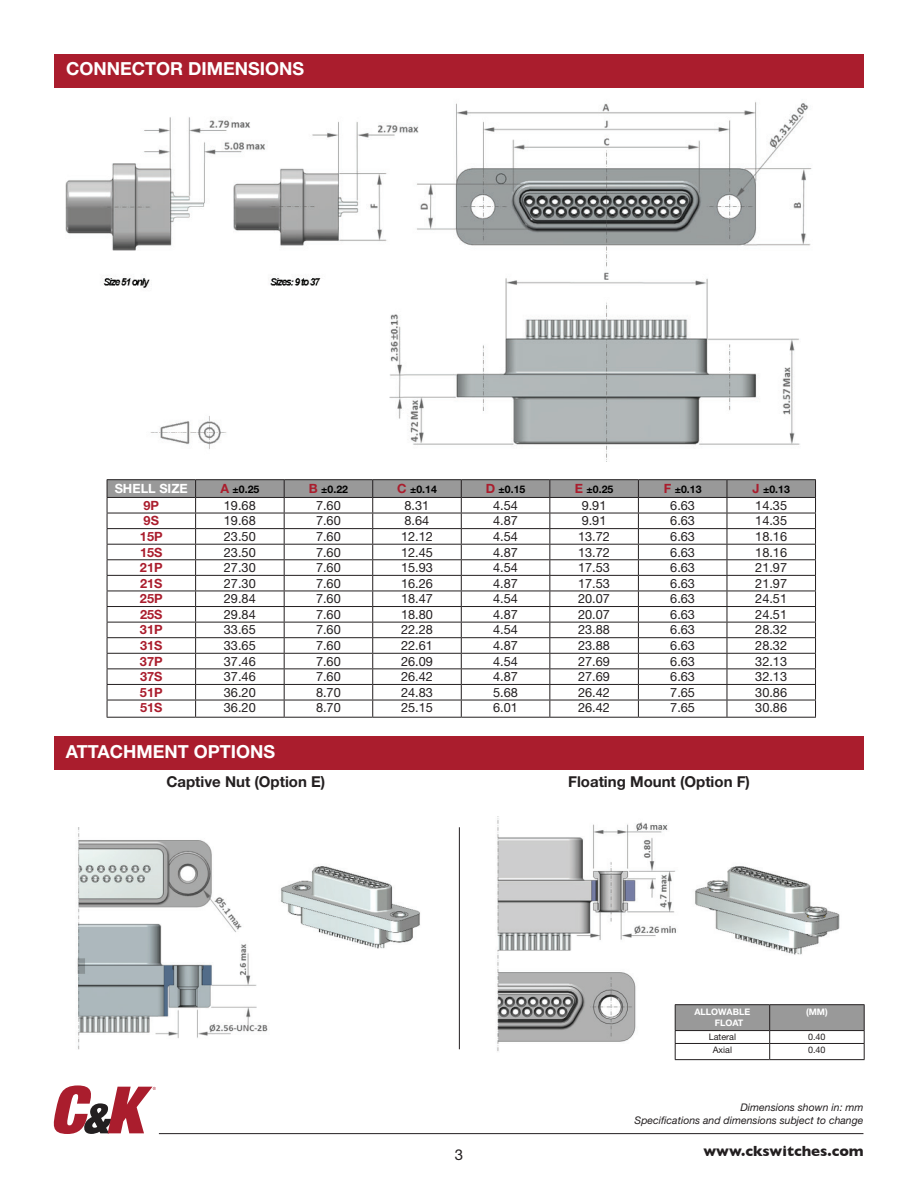
<style>
.page{position:relative;width:918px;height:1188px;background:#fff}
.page>*{position:absolute;margin:0;border:0;box-sizing:border-box;transform-origin:0 0}
.t1{font:700 18px "Helvetica Neue LT Std";color:#fff}
.t2{font:700 15px "Helvetica Neue LT Std";color:#231f20}
.t3{font:700 15px "Gill Sans";color:#231f20}
.t4{font:15px "Helvetica Neue LT Std";color:#231f20}
.t5{font:12.75px "Helvetica Neue LT Std";color:#231f20}
.t6{font:700 12.75px "Helvetica Neue LT Std";color:#aa1d2d}
.t7{font:700 12.75px "Helvetica Neue LT Std";color:#fff}
.t8{font:italic 10.5px/12.6px "Helvetica Neue LT Std";color:#231f20;text-align:right}
.t9{font:700 10.5px "Helvetica Neue LT Std";color:#000}
.t10{font:9px "Helvetica Neue LT Std";color:#231f20}
.t11{font:700 9px/10.8px "Helvetica Neue LT Std";color:#fff}
.s1{font-size:12.75px;color:#aa1d2d}
</style>
<div class="page">
<div style="left:54px;top:54px;width:810px;height:33px;background:#aa1d2d"></div>
<div style="left:54px;top:736px;width:810px;height:33px;background:#aa1d2d"></div>
<img style="left:65px;top:102px;width:747px;height:360px">
<svg style="left:54px;top:1085px;width:102px;height:49px"></svg>
<hr style="left:159px;top:1133px;width:704px;height:1px;background:#231f20">
<hr style="left:107px;top:479px;width:89px;height:1px;background:#231f20">
<hr style="left:196px;top:479px;width:88px;height:1px;background:#231f20">
<hr style="left:284px;top:479px;width:89px;height:1px;background:#231f20">
<hr style="left:373px;top:479px;width:88px;height:1px;background:#231f20">
<hr style="left:461px;top:479px;width:89px;height:1px;background:#231f20">
<hr style="left:550px;top:479px;width:88px;height:1px;background:#231f20">
<hr style="left:638px;top:479px;width:89px;height:1px;background:#231f20">
<hr style="left:727px;top:479px;width:89px;height:1px;background:#231f20">
<svg style="left:107px;top:480px;width:709px;height:237px"></svg>
<hr style="left:107px;top:717px;width:89px;height:1px;background:#231f20">
<hr style="left:196px;top:717px;width:88px;height:1px;background:#231f20">
<hr style="left:284px;top:717px;width:89px;height:1px;background:#231f20">
<hr style="left:373px;top:717px;width:88px;height:1px;background:#231f20">
<hr style="left:461px;top:717px;width:89px;height:1px;background:#231f20">
<hr style="left:550px;top:717px;width:88px;height:1px;background:#231f20">
<hr style="left:638px;top:717px;width:89px;height:1px;background:#231f20">
<hr style="left:727px;top:717px;width:89px;height:1px;background:#231f20">
<img style="left:77px;top:827px;width:343px;height:222px">
<hr style="left:459px;top:827px;width:1px;height:222px;background:#231f20">
<img style="left:497px;top:816px;width:343px;height:238px">
<hr style="left:675px;top:1059px;width:95px;height:1px;background:#231f20">
<hr style="left:770px;top:1059px;width:95px;height:1px;background:#231f20">
<hr style="left:675px;top:1004px;width:95px;height:1px;background:#231f20">
<hr style="left:770px;top:1004px;width:95px;height:1px;background:#231f20">
<svg style="left:675px;top:1005px;width:190px;height:54px"></svg>
<h1 class="t1" style="left:66px;top:58px;width:240px">CONNECTOR DIMENSIONS</h1>
<p class="t7" style="left:115px;top:481px;width:75px">SHELL SIZE</p>
<p class="t9" style="left:220px;top:483px;width:41px"><span class="s1">A</span> ±0.25</p>
<p class="t9" style="left:309px;top:483px;width:41px"><span class="s1">B</span> ±0.22</p>
<p class="t9" style="left:397px;top:483px;width:41px"><span class="s1">C</span> ±0.14</p>
<p class="t9" style="left:486px;top:483px;width:41px"><span class="s1">D</span> ±0.15</p>
<p class="t9" style="left:575px;top:483px;width:40px"><span class="s1">E</span> ±0.25</p>
<p class="t9" style="left:664px;top:483px;width:39px"><span class="s1">F</span> ±0.13</p>
<p class="t9" style="left:753px;top:483px;width:39px"><span class="s1">J</span> ±0.13</p>
<p class="t6" style="left:143px;top:497px;width:17px">9P</p>
<p class="t5" style="left:224px;top:498px;width:33px">19.68</p>
<p class="t5" style="left:316px;top:498px;width:26px">7.60</p>
<p class="t5" style="left:405px;top:498px;width:26px">8.31</p>
<p class="t5" style="left:493px;top:498px;width:26px">4.54</p>
<p class="t5" style="left:582px;top:498px;width:26px">9.91</p>
<p class="t5" style="left:670px;top:498px;width:26px">6.63</p>
<p class="t5" style="left:755px;top:498px;width:33px">14.35</p>
<p class="t6" style="left:144px;top:513px;width:17px">9S</p>
<p class="t5" style="left:224px;top:513px;width:33px">19.68</p>
<p class="t5" style="left:316px;top:513px;width:26px">7.60</p>
<p class="t5" style="left:405px;top:513px;width:26px">8.64</p>
<p class="t5" style="left:493px;top:513px;width:26px">4.87</p>
<p class="t5" style="left:582px;top:513px;width:26px">9.91</p>
<p class="t5" style="left:670px;top:513px;width:26px">6.63</p>
<p class="t5" style="left:755px;top:513px;width:33px">14.35</p>
<p class="t6" style="left:140px;top:529px;width:24px">15P</p>
<p class="t5" style="left:224px;top:529px;width:33px">23.50</p>
<p class="t5" style="left:316px;top:529px;width:26px">7.60</p>
<p class="t5" style="left:401px;top:529px;width:33px">12.12</p>
<p class="t5" style="left:493px;top:529px;width:26px">4.54</p>
<p class="t5" style="left:578px;top:529px;width:33px">13.72</p>
<p class="t5" style="left:670px;top:529px;width:26px">6.63</p>
<p class="t5" style="left:755px;top:529px;width:33px">18.16</p>
<p class="t6" style="left:140px;top:544px;width:24px">15S</p>
<p class="t5" style="left:224px;top:544px;width:33px">23.50</p>
<p class="t5" style="left:316px;top:544px;width:26px">7.60</p>
<p class="t5" style="left:401px;top:544px;width:33px">12.45</p>
<p class="t5" style="left:493px;top:544px;width:26px">4.87</p>
<p class="t5" style="left:578px;top:544px;width:33px">13.72</p>
<p class="t5" style="left:670px;top:544px;width:26px">6.63</p>
<p class="t5" style="left:755px;top:544px;width:33px">18.16</p>
<p class="t6" style="left:140px;top:560px;width:24px">21P</p>
<p class="t5" style="left:224px;top:560px;width:33px">27.30</p>
<p class="t5" style="left:316px;top:560px;width:26px">7.60</p>
<p class="t5" style="left:401px;top:560px;width:33px">15.93</p>
<p class="t5" style="left:493px;top:560px;width:26px">4.54</p>
<p class="t5" style="left:578px;top:560px;width:33px">17.53</p>
<p class="t5" style="left:670px;top:560px;width:26px">6.63</p>
<p class="t5" style="left:755px;top:560px;width:33px">21.97</p>
<p class="t6" style="left:140px;top:575px;width:24px">21S</p>
<p class="t5" style="left:224px;top:576px;width:33px">27.30</p>
<p class="t5" style="left:316px;top:576px;width:26px">7.60</p>
<p class="t5" style="left:401px;top:576px;width:33px">16.26</p>
<p class="t5" style="left:493px;top:576px;width:26px">4.87</p>
<p class="t5" style="left:578px;top:576px;width:33px">17.53</p>
<p class="t5" style="left:670px;top:576px;width:26px">6.63</p>
<p class="t5" style="left:755px;top:576px;width:33px">21.97</p>
<p class="t6" style="left:140px;top:591px;width:24px">25P</p>
<p class="t5" style="left:224px;top:591px;width:33px">29.84</p>
<p class="t5" style="left:316px;top:591px;width:26px">7.60</p>
<p class="t5" style="left:401px;top:591px;width:33px">18.47</p>
<p class="t5" style="left:493px;top:591px;width:26px">4.54</p>
<p class="t5" style="left:578px;top:591px;width:33px">20.07</p>
<p class="t5" style="left:670px;top:591px;width:26px">6.63</p>
<p class="t5" style="left:755px;top:591px;width:33px">24.51</p>
<p class="t6" style="left:140px;top:606px;width:24px">25S</p>
<p class="t5" style="left:224px;top:607px;width:33px">29.84</p>
<p class="t5" style="left:316px;top:607px;width:26px">7.60</p>
<p class="t5" style="left:401px;top:607px;width:33px">18.80</p>
<p class="t5" style="left:493px;top:607px;width:26px">4.87</p>
<p class="t5" style="left:578px;top:607px;width:33px">20.07</p>
<p class="t5" style="left:670px;top:607px;width:26px">6.63</p>
<p class="t5" style="left:755px;top:607px;width:33px">24.51</p>
<p class="t6" style="left:140px;top:622px;width:24px">31P</p>
<p class="t5" style="left:224px;top:622px;width:33px">33.65</p>
<p class="t5" style="left:316px;top:622px;width:26px">7.60</p>
<p class="t5" style="left:401px;top:622px;width:33px">22.28</p>
<p class="t5" style="left:493px;top:622px;width:26px">4.54</p>
<p class="t5" style="left:578px;top:622px;width:33px">23.88</p>
<p class="t5" style="left:670px;top:622px;width:26px">6.63</p>
<p class="t5" style="left:755px;top:622px;width:33px">28.32</p>
<p class="t6" style="left:140px;top:638px;width:24px">31S</p>
<p class="t5" style="left:224px;top:638px;width:33px">33.65</p>
<p class="t5" style="left:316px;top:638px;width:26px">7.60</p>
<p class="t5" style="left:401px;top:638px;width:33px">22.61</p>
<p class="t5" style="left:493px;top:638px;width:26px">4.87</p>
<p class="t5" style="left:578px;top:638px;width:33px">23.88</p>
<p class="t5" style="left:670px;top:638px;width:26px">6.63</p>
<p class="t5" style="left:755px;top:638px;width:33px">28.32</p>
<p class="t6" style="left:140px;top:653px;width:24px">37P</p>
<p class="t5" style="left:224px;top:653px;width:33px">37.46</p>
<p class="t5" style="left:316px;top:653px;width:26px">7.60</p>
<p class="t5" style="left:401px;top:653px;width:33px">26.09</p>
<p class="t5" style="left:493px;top:653px;width:26px">4.54</p>
<p class="t5" style="left:578px;top:653px;width:33px">27.69</p>
<p class="t5" style="left:670px;top:653px;width:26px">6.63</p>
<p class="t5" style="left:755px;top:653px;width:33px">32.13</p>
<p class="t6" style="left:140px;top:669px;width:24px">37S</p>
<p class="t5" style="left:224px;top:669px;width:33px">37.46</p>
<p class="t5" style="left:316px;top:669px;width:26px">7.60</p>
<p class="t5" style="left:401px;top:669px;width:33px">26.42</p>
<p class="t5" style="left:493px;top:669px;width:26px">4.87</p>
<p class="t5" style="left:578px;top:669px;width:33px">27.69</p>
<p class="t5" style="left:670px;top:669px;width:26px">6.63</p>
<p class="t5" style="left:755px;top:669px;width:33px">32.13</p>
<p class="t6" style="left:140px;top:684px;width:24px">51P</p>
<p class="t5" style="left:224px;top:685px;width:33px">36.20</p>
<p class="t5" style="left:316px;top:685px;width:26px">8.70</p>
<p class="t5" style="left:401px;top:685px;width:33px">24.83</p>
<p class="t5" style="left:493px;top:685px;width:26px">5.68</p>
<p class="t5" style="left:578px;top:685px;width:33px">26.42</p>
<p class="t5" style="left:670px;top:685px;width:26px">7.65</p>
<p class="t5" style="left:755px;top:685px;width:33px">30.86</p>
<p class="t6" style="left:140px;top:700px;width:24px">51S</p>
<p class="t5" style="left:224px;top:700px;width:33px">36.20</p>
<p class="t5" style="left:316px;top:700px;width:26px">8.70</p>
<p class="t5" style="left:401px;top:700px;width:33px">25.15</p>
<p class="t5" style="left:493px;top:700px;width:26px">6.01</p>
<p class="t5" style="left:578px;top:700px;width:33px">26.42</p>
<p class="t5" style="left:670px;top:700px;width:26px">7.65</p>
<p class="t5" style="left:755px;top:700px;width:33px">30.86</p>
<h1 class="t1" style="left:66px;top:740px;width:211px">ATTACHMENT OPTIONS</h1>
<p class="t2" style="left:166px;top:772px;width:160px">Captive Nut (Option E)</p>
<p class="t2" style="left:568px;top:772px;width:183px">Floating Mount (Option F)</p>
<p class="t4" style="left:455px;top:1146px;width:10px">3</p>
<p class="t11" style="left:715px;top:1007px;width:37px;text-indent:-20px">ALLOWABLE<br>FLOAT</p>
<p class="t11" style="left:806px;top:1007px;width:23px">(MM)</p>
<p class="t10" style="left:709px;top:1032px;width:29px">Lateral</p>
<p class="t10" style="left:808px;top:1032px;width:19px">0.40</p>
<p class="t10" style="left:713px;top:1045px;width:21px">Axial</p>
<p class="t10" style="left:808px;top:1045px;width:19px">0.40</p>
<p class="t8" style="left:635px;top:1101px;width:230px">Dimensions shown in: mm<br>Specifications and dimensions subject to change</p>
<p class="t3" style="left:703px;top:1143px;width:162px">www.ckswitches.com</p>
</div>
